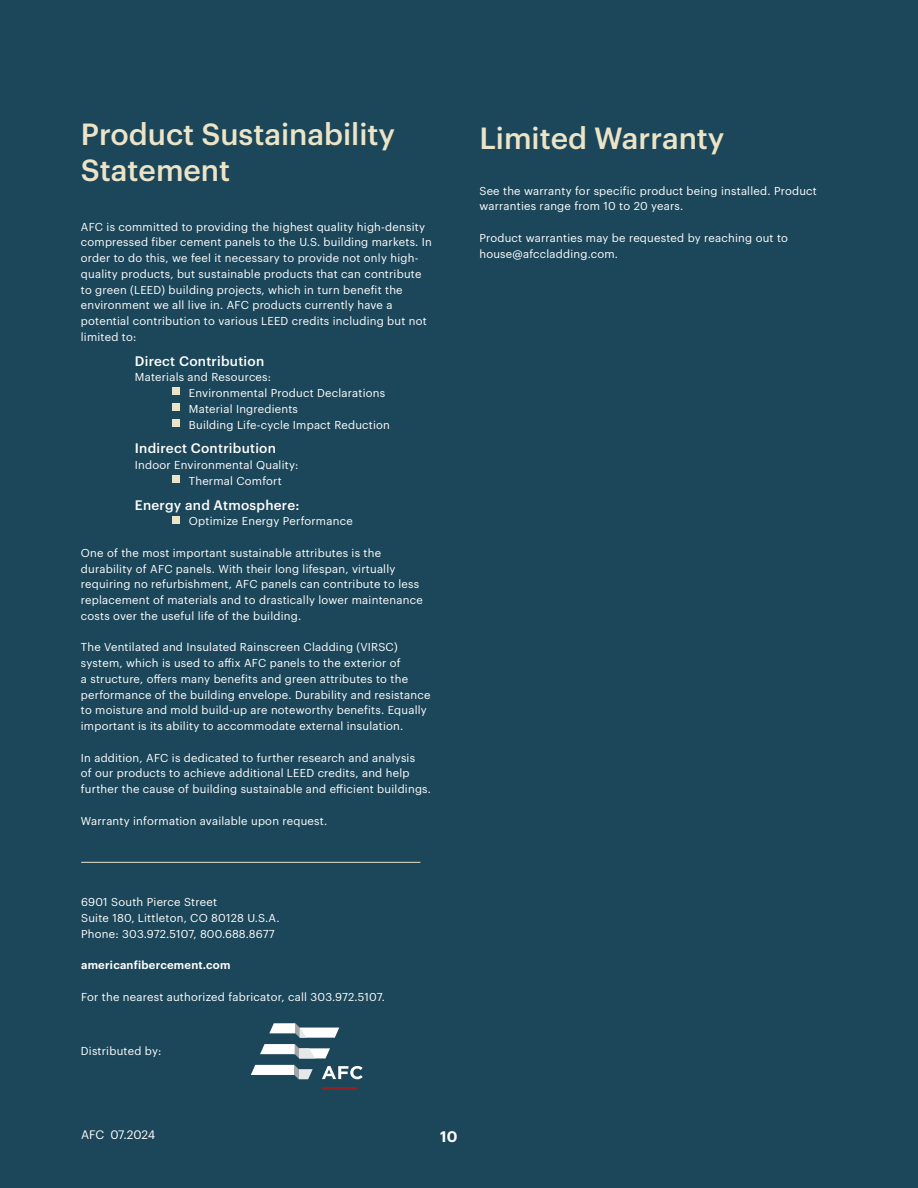
<style>
.page{position:relative;width:918px;height:1188px;background:#1c4659}
.page>*{position:absolute;margin:0;border:0;box-sizing:border-box;transform-origin:0 0}
.t1{font:500 30px/36px "Graphik";color:#ece4c7}
.t2{font:600 15px "Graphik";color:#fff}
.Paragraph_Style_1{font:500 13.5px "Graphik";letter-spacing:.02em;color:#fff}
.t3{font:12px "Graphik";letter-spacing:-.005em;color:#fff}
.Paragraph_Style_1-2{font:11.25px/15.8px "Graphik";letter-spacing:.02em;color:#fff}
.Paragraph_Style_1-3{font:600 11.25px "Graphik";letter-spacing:.02em;color:#fff}
</style>
<div class="page">
<svg style="left:322px;top:1066px;width:41px;height:13px"></svg>
<svg style="left:251px;top:1065px;width:62px;height:14px"></svg>
<svg style="left:260px;top:1044px;width:70px;height:14px"></svg>
<svg style="left:269px;top:1023px;width:70px;height:15px"></svg>
<hr style="left:322px;top:1088px;width:34px;height:2px;background:#922021">
<hr style="left:81px;top:862px;width:339px;height:1px;background:#ece4c7">
<div style="left:172px;top:388px;width:7px;height:7px;background:#ece4c7"></div>
<div style="left:172px;top:476px;width:7px;height:7px;background:#ece4c7"></div>
<div style="left:172px;top:404px;width:7px;height:7px;background:#ece4c7"></div>
<div style="left:172px;top:419px;width:7px;height:7px;background:#ece4c7"></div>
<div style="left:172px;top:516px;width:7px;height:7px;background:#ece4c7"></div>
<p class="t1" style="left:81px;top:113px;width:316px">Product Sustainability<br>Statement</p>
<p class="Paragraph_Style_1-2" style="left:81px;top:218px;width:353px">AFC is committed to providing the highest quality high-density compressed fiber cement panels to the U.S. building markets. In order to do this, we feel it necessary to provide not only high&shy;quality products, but sustainable products that can contribute to green (LEED) building projects, which in turn benefit the environment we all live in. AFC products currently have a potential contribution to various LEED credits including but not limited to:</p>
<p class="Paragraph_Style_1" style="left:135px;top:351px;width:131px">Direct Contribution</p>
<p class="Paragraph_Style_1-2" style="left:135px;top:369px;width:138px">Materials and Resources:</p>
<p class="Paragraph_Style_1-2" style="left:189px;top:384px;width:198px">Environmental Product Declarations</p>
<p class="Paragraph_Style_1-2" style="left:189px;top:400px;width:111px">Material Ingredients</p>
<p class="Paragraph_Style_1-2" style="left:189px;top:416px;width:203px">Building Life-cycle Impact Reduction</p>
<p class="Paragraph_Style_1" style="left:135px;top:438px;width:143px">Indirect Contribution</p>
<p class="Paragraph_Style_1-2" style="left:135px;top:456px;width:165px">Indoor Environmental Quality:</p>
<p class="Paragraph_Style_1-2" style="left:189px;top:472px;width:94px">Thermal Comfort</p>
<p class="Paragraph_Style_1" style="left:135px;top:495px;width:166px">Energy and Atmosphere:</p>
<p class="Paragraph_Style_1-2" style="left:189px;top:513px;width:165px">Optimize Energy Performance</p>
<p class="Paragraph_Style_1-2" style="left:81px;top:544px;width:343px">One of the most important sustainable attributes is the durability of AFC panels. With their long lifespan, virtually requiring no refurbishment, AFC panels can contribute to less replacement of materials and to drastically lower maintenance costs over the useful life of the building.</p>
<p class="Paragraph_Style_1-2" style="left:81px;top:639px;width:351px">The Ventilated and Insulated Rainscreen Cladding (VIRSC) system, which is used to affix AFC panels to the exterior of<br>a structure, offers many benefits and green attributes to the performance of the building envelope. Durability and resistance to moisture and mold build-up are noteworthy benefits. Equally important is its ability to accommodate external insulation.</p>
<p class="Paragraph_Style_1-2" style="left:81px;top:749px;width:352px">In addition, AFC is dedicated to further research and analysis<br>of our products to achieve additional LEED credits, and help further the cause of building sustainable and efficient buildings.</p>
<p class="Paragraph_Style_1-2" style="left:81px;top:812px;width:248px">Warranty information available upon request.</p>
<p class="Paragraph_Style_1-2" style="left:81px;top:894px;width:137px">6901 South Pierce Street</p>
<p class="Paragraph_Style_1-2" style="left:81px;top:909px;width:200px">Suite 180, Littleton, CO 80128 U.S.A.</p>
<p class="Paragraph_Style_1-2" style="left:81px;top:925px;width:195px">Phone: 303.972.5107, 800.688.8677</p>
<p class="Paragraph_Style_1-3" style="left:81px;top:957px;width:151px">americanfibercement.com</p>
<p class="Paragraph_Style_1-2" style="left:81px;top:988px;width:305px">For the nearest authorized fabricator, call 303.972.5107.</p>
<p class="Paragraph_Style_1-2" style="left:81px;top:1042px;width:82px">Distributed by:</p>
<p class="t1" style="left:479px;top:118px;width:247px">Limited Warranty</p>
<p class="Paragraph_Style_1-2" style="left:479px;top:182px;width:339px">See the warranty for specific product being installed. Product warranties range from 10 to 20 years.</p>
<p class="Paragraph_Style_1-2" style="left:479px;top:229px;width:310px">Product warranties may be requested by reaching out to house@afccladding.com.</p>
<p class="t3" style="left:81px;top:1126px;width:76px">AFC 07.2024</p>
<p class="t2" style="left:440px;top:1125px;width:19px">10</p>
</div>
